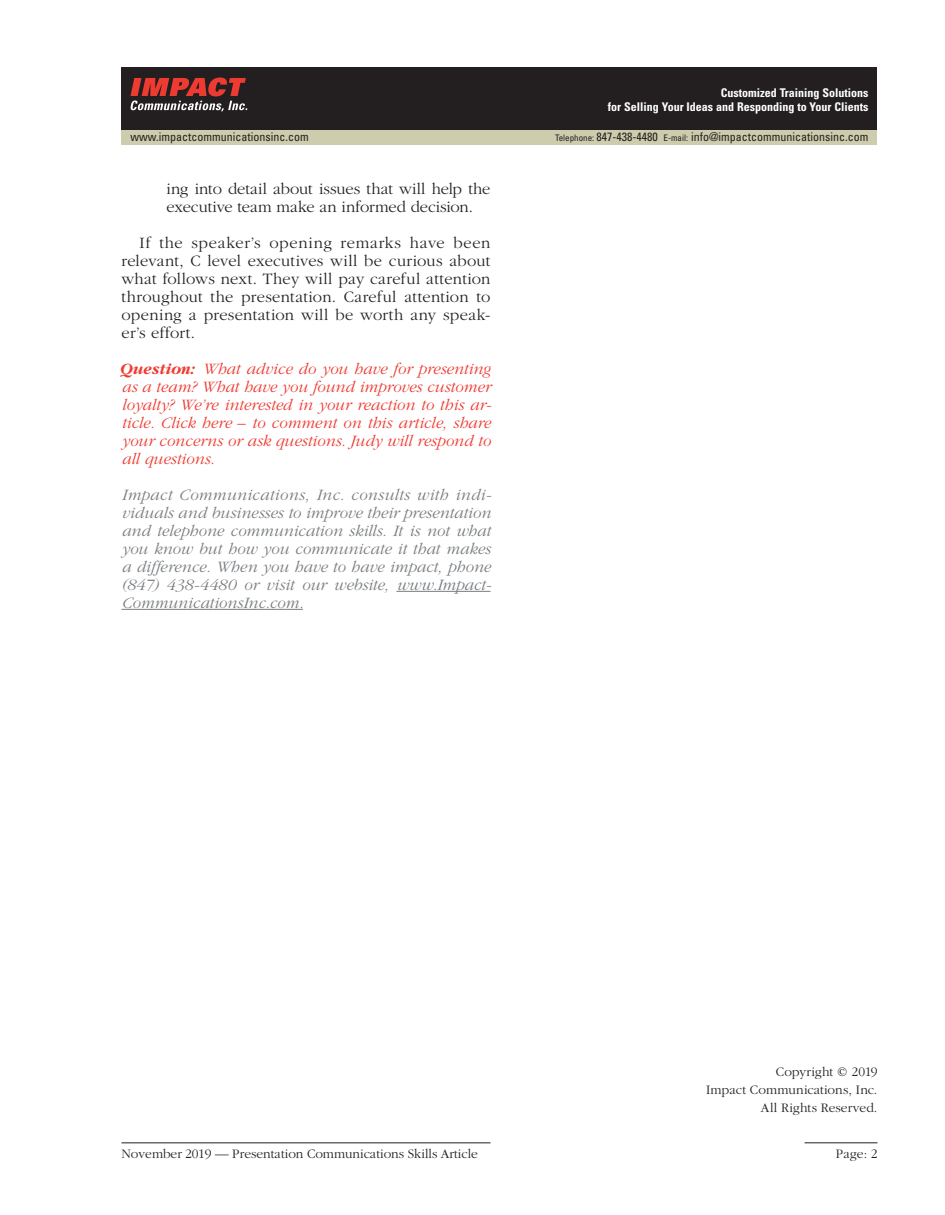
<style>
.page{position:relative;width:945px;height:1215px;background:#fff}
.page>*{position:absolute;margin:0;border:0;box-sizing:border-box;transform-origin:0 0}
._03_0_Body_Text{font:italic 300 16.5px/18px "Garamond";letter-spacing:-.005em;color:#797d80;text-align:justify}
._03_0_Body_Text-2{font:italic 300 16.5px/18px "Garamond";color:#ee3b32;text-align:justify}
._03_1_Body_Text_Inde{font:300 16.5px/18px "Garamond";letter-spacing:.015em;color:#231f20;text-align:justify}
._04_1_Bulleted_Text{font:300 16.5px/18px "Garamond";letter-spacing:-.005em;color:#231f20}
._09_0_Copyright{font:300 13.5px/18px "Garamond";color:#231f20;text-align:right}
.t1{font:condensed 12px "Univers";color:#231f20}
.t2{font:700 condensed 12px/13.5px "Univers";color:#fff;text-align:right}
.s1{font-size:9px}
.s2{font-weight:700}
</style>
<div class="page">
<hr style="left:805px;top:1143px;width:73px;height:1px;background:#231f20">
<div style="left:122px;top:68px;width:756px;height:62px;background:#231f20"></div>
<svg style="left:130px;top:78px;width:117px;height:33px"></svg>
<div style="left:122px;top:130px;width:756px;height:16px;background:#cdccad"></div>
<hr style="left:122px;top:1143px;width:368px;height:1px;background:#231f20">
<hr style="left:396px;top:591px;width:94px;height:1px;background:#797d80">
<hr style="left:122px;top:609px;width:181px;height:1px;background:#797d80">
<p class="t2" style="left:608px;top:86px;width:262px">Customized Training Solutions<br>for Selling Your Ideas and Responding to Your Clients</p>
<p class="t1" style="left:130px;top:129px;width:180px">www.impactcommunicationsinc.com</p>
<p class="t1" style="left:555px;top:129px;width:315px"><span class="s1">Telephone:</span> 847-438-4480 <span class="s1">E-mail:</span> info@impactcommunicationsinc.com</p>
<p class="_04_1_Bulleted_Text" style="left:166px;top:179px;width:326px">ing into detail about issues that will help the executive team make an informed decision.</p>
<p class="_03_1_Body_Text_Inde" style="left:122px;top:233px;width:371px;text-indent:18px">If the speaker’s opening remarks have been relevant, C level executives will be curious about what follows next. They will pay careful attention throughout the presentation. Careful attention to opening a presentation will be worth any speak&shy;er’s effort.</p>
<p class="_03_0_Body_Text-2" style="left:122px;top:359px;width:371px"><span class="s2">Question:</span> What advice do you have for presenting as a team? What have you found improves customer loyalty? We’re interested in your reaction to this ar&shy;ticle. Click here – to comment on this article, share your concerns or ask questions. Judy will respond to all questions.</p>
<p class="_03_0_Body_Text" style="left:122px;top:485px;width:371px">Impact Communications, Inc. consults with indi&shy;viduals and businesses to improve their presentation and telephone communication skills. It is not what you know but how you communicate it that makes a difference. When you have to have impact, phone (847) 438-4480 or visit our website, www.Impact-CommunicationsInc.com.</p>
<p class="_09_0_Copyright" style="left:122px;top:1145px;width:358px">November 2019 — Presentation Communications Skills Article</p>
<p class="_09_0_Copyright" style="left:706px;top:1062px;width:173px">Copyright © 2019<br>Impact Communications, Inc.<br>All Rights Reserved.</p>
<p class="_09_0_Copyright" style="left:836px;top:1144px;width:43px">Page: 2</p>
</div>
